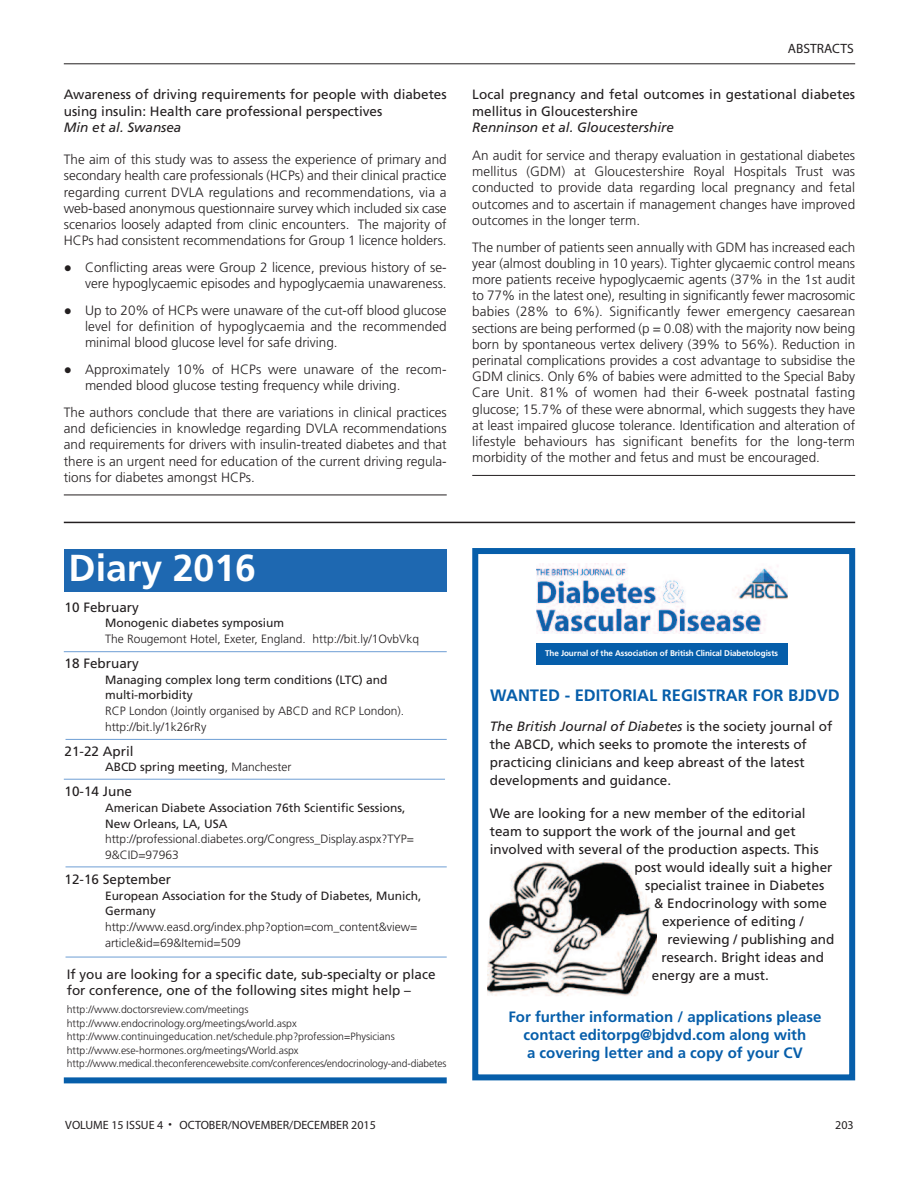
<style>
.page{position:relative;width:919px;height:1191px;background:#fff}
.page>*{position:absolute;margin:0;border:0;box-sizing:border-box;transform-origin:0 0}
.t1{font:700 37.5px "Frutiger";color:#fff}
.t2{font:700 16.5px "Frutiger";color:#065eaa}
.t3{font:700 15px/18px "Frutiger";color:#065eaa;text-align:center}
.t4{font:300 13.5px/16.2px "Frutiger";color:#231f20;text-align:justify}
.t5{font:13.5px/18px "Frutiger";color:#231f20}
.t6{font:italic 13.5px "Frutiger";color:#231f20}
.t7{font:13.5px "Myriad Pro";color:#231f20}
.t8{font:300 12px/15.8px "Frutiger";color:#231f20}
.t9{font:12px/15.8px "Frutiger";color:#231f20}
.t10{font:12px "Myriad Pro";color:#231f20}
.t11{font:300 10.5px/13.5px "Frutiger";color:#231f20}
.t12{font:700 8.25px "Frutiger";letter-spacing:-.01em;color:#fff}
.s1{font-family:"Calibri";font-weight:400}
.s2{font-weight:300}
.s3{font-style:italic}
</style>
<div class="page">
<div style="left:472px;top:548px;width:383px;height:532px;border:6px solid #065eaa"></div>
<hr style="left:64px;top:494px;width:382px;height:1px;background:#231f20">
<hr style="left:472px;top:475px;width:383px;height:1px;background:#231f20">
<hr style="left:64px;top:64px;width:791px;height:1px;background:#231f20">
<hr style="left:64px;top:521px;width:791px;height:2px;background:#231f20">
<div style="left:64px;top:549px;width:382px;height:42px;background:#1e68b1"></div>
<hr style="left:64px;top:651px;width:382px;height:1px;background:#6e9ed4">
<div style="left:64px;top:1077px;width:382px;height:6px;background:#065eaa"></div>
<hr style="left:65px;top:739px;width:381px;height:1px;background:#6e9ed4">
<hr style="left:64px;top:779px;width:381px;height:1px;background:#6e9ed4">
<hr style="left:65px;top:866px;width:381px;height:1px;background:#6e9ed4">
<img style="left:536px;top:564px;width:251px;height:69px">
<div style="left:536px;top:643px;width:251px;height:22px;background:#065eaa"></div>
<img style="left:487px;top:859px;width:169px;height:137px">
<hr style="left:65px;top:956px;width:381px;height:1px;background:#6e9ed4">
<p class="t5" style="left:64px;top:88px;width:384px;line-height:16.2px">Awareness of driving requirements for people with diabetes using insulin: Health care professional perspectives</p>
<p class="t6" style="left:64px;top:122px;width:119px">Min et al. Swansea</p>
<p class="t4" style="left:64px;top:152px;width:384px">The aim of this study was to assess the experience of primary and secondary health care professionals (HCPs) and their clinical practice regarding current DVLA regulations and recommendations, via a web-based anonymous questionnaire survey which included six case scenarios loosely adapted from clinic encounters. The majority of HCPs had consistent recommendations for Group 1 licence holders.</p>
<p class="t4" style="left:64px;top:260px;width:384px;text-align:right"><span class="s1">●</span> Conflicting areas were Group 2 licence, previous history of se&shy;vere hypoglycaemic episodes and hypoglycaemia unawareness.</p>
<p class="t4" style="left:85px;top:303px;width:363px;text-indent:-21px"><span class="s1">●</span> Up to 20% of HCPs were unaware of the cut-off blood glucose level for definition of hypoglycaemia and the recommended minimal blood glucose level for safe driving.</p>
<p class="t4" style="left:85px;top:362px;width:363px;text-indent:-21px"><span class="s1">●</span> Approximately 10% of HCPs were unaware of the recom&shy;mended blood glucose testing frequency while driving.</p>
<p class="t4" style="left:64px;top:405px;width:384px">The authors conclude that there are variations in clinical practices and deficiencies in knowledge regarding DVLA recommendations and requirements for drivers with insulin-treated diabetes and that there is an urgent need for education of the current driving regula&shy;tions for diabetes amongst HCPs.</p>
<p class="t7" style="left:787px;top:44px;width:67px">ABSTRACTS</p>
<p class="t5" style="left:472px;top:88px;width:384px;line-height:16.2px">Local pregnancy and fetal outcomes in gestational diabetes mellitus in Gloucestershire</p>
<p class="t6" style="left:472px;top:122px;width:203px">Renninson et al. Gloucestershire</p>
<p class="t4" style="left:472px;top:148px;width:384px">An audit for service and therapy evaluation in gestational diabetes mellitus (GDM) at Gloucestershire Royal Hospitals Trust was conducted to provide data regarding local pregnancy and fetal outcomes and to ascertain if management changes have improved outcomes in the longer term.</p>
<p class="t4" style="left:472px;top:240px;width:384px">The number of patients seen annually with GDM has increased each year (almost doubling in 10 years). Tighter glycaemic control means more patients receive hypoglycaemic agents (37% in the 1st audit to 77% in the latest one), resulting in significantly fewer macrosomic babies (28% to 6%). Significantly fewer emergency caesarean sections are being performed (p = 0.08) with the majority now being born by spontaneous vertex delivery (39% to 56%). Reduction in perinatal complications provides a cost advantage to subsidise the GDM clinics. Only 6% of babies were admitted to the Special Baby Care Unit. 81% of women had their 6-week postnatal fasting glucose; 15.7% of these were abnormal, which suggests they have at least impaired glucose tolerance. Identification and alteration of lifestyle behaviours has significant benefits for the long-term morbidity of the mother and fetus and must be encouraged.</p>
<h1 class="t1" style="left:69px;top:553px;width:189px">Diary 2016</h1>
<p class="t5" style="left:65px;top:599px;width:76px">10 February</p>
<p class="t9" style="left:105px;top:616px;width:181px">Monogenic diabetes symposium</p>
<p class="t8" style="left:105px;top:632px;width:315px">The Rougemont Hotel, Exeter, England. http://bit.ly/1OvbVkq</p>
<p class="t5" style="left:65px;top:655px;width:76px">18 February</p>
<p class="t9" style="left:105px;top:672px;width:284px">Managing complex long term conditions (LTC) and multi-morbidity</p>
<p class="t8" style="left:105px;top:704px;width:301px">RCP London (Jointly organised by ABCD and RCP London). http://bit.ly/1k26rRy</p>
<p class="t5" style="left:65px;top:743px;width:70px">21-22 April</p>
<p class="t9" style="left:105px;top:760px;width:188px">ABCD spring meeting<span class="s2">, Manchester</span></p>
<p class="t5" style="left:65px;top:783px;width:69px">10-14 June</p>
<p class="t9" style="left:105px;top:800px;width:302px">American Diabete Association 76th Scientific Sessions,<br>New Orleans, LA, USA</p>
<p class="t8" style="left:105px;top:832px;width:310px">http://professional.diabetes.org/Congress_Display.aspx?TYP=<br>9&amp;CID=97963</p>
<p class="t5" style="left:65px;top:871px;width:108px">12-16 September</p>
<p class="t9" style="left:105px;top:888px;width:318px">European Association for the Study of Diabetes, Munich,<br>Germany</p>
<p class="t8" style="left:105px;top:920px;width:314px">http://www.easd.org/index.php?option=com_content&amp;view= article&amp;id=69&amp;Itemid=509</p>
<p class="t5" style="left:67px;top:968px;width:370px;line-height:15.8px">If you are looking for a specific date, sub-specialty or place for conference, one of the following sites might help –</p>
<p class="t11" style="left:67px;top:1003px;width:381px">http://www.doctorsreview.com/meetings http://www.endocrinology.org/meetings/world.aspx http://www.continuingeducation.net/schedule.php?profession=Physicians http://www.ese-hormones.org/meetings/World.aspx http://www.medical.theconferencewebsite.com/conferences/endocrinology-and-diabetes</p>
<p class="t12" style="left:545px;top:650px;width:234px">The Journal of the Association of British Clinical Diabetologists</p>
<p class="t2" style="left:490px;top:688px;width:351px">WANTED - EDITORIAL REGISTRAR FOR BJDVD</p>
<p class="t5" style="left:489px;top:718px;width:344px"><span class="s3">The British Journal of Diabetes</span> is the society journal of the ABCD, which seeks to promote the interests of practicing clinicians and keep abreast of the latest developments and guidance.</p>
<p class="t5" style="left:490px;top:805px;width:317px">We are looking for a new member of the editorial</p>
<p class="t5" style="left:490px;top:823px;width:307px">team to support the work of the journal and get</p>
<p class="t5" style="left:490px;top:841px;width:330px">involved with several of the production aspects. This</p>
<p class="t5" style="left:634px;top:859px;width:199px">post would ideally suit a higher</p>
<p class="t5" style="left:645px;top:877px;width:181px">specialist trainee in Diabetes</p>
<p class="t5" style="left:653px;top:895px;width:175px">&amp; Endocrinology with some</p>
<p class="t5" style="left:662px;top:913px;width:143px">experience of editing /</p>
<p class="t5" style="left:667px;top:931px;width:168px">reviewing / publishing and</p>
<p class="t5" style="left:661px;top:949px;width:164px">research. Bright ideas and</p>
<p class="t5" style="left:651px;top:967px;width:118px">energy are a must.</p>
<p class="t3" style="left:508px;top:1008px;width:314px">For further information / applications please contact editorpg@bjdvd.com along with<br>a covering letter and a copy of your CV</p>
<p class="t10" style="left:65px;top:1120px;width:312px">VOLUME 15 ISSUE 4 ● OCTOBER/NOVEMBER/DECEMBER 2015</p>
<p class="t10" style="left:835px;top:1120px;width:20px">203</p>
</div>
